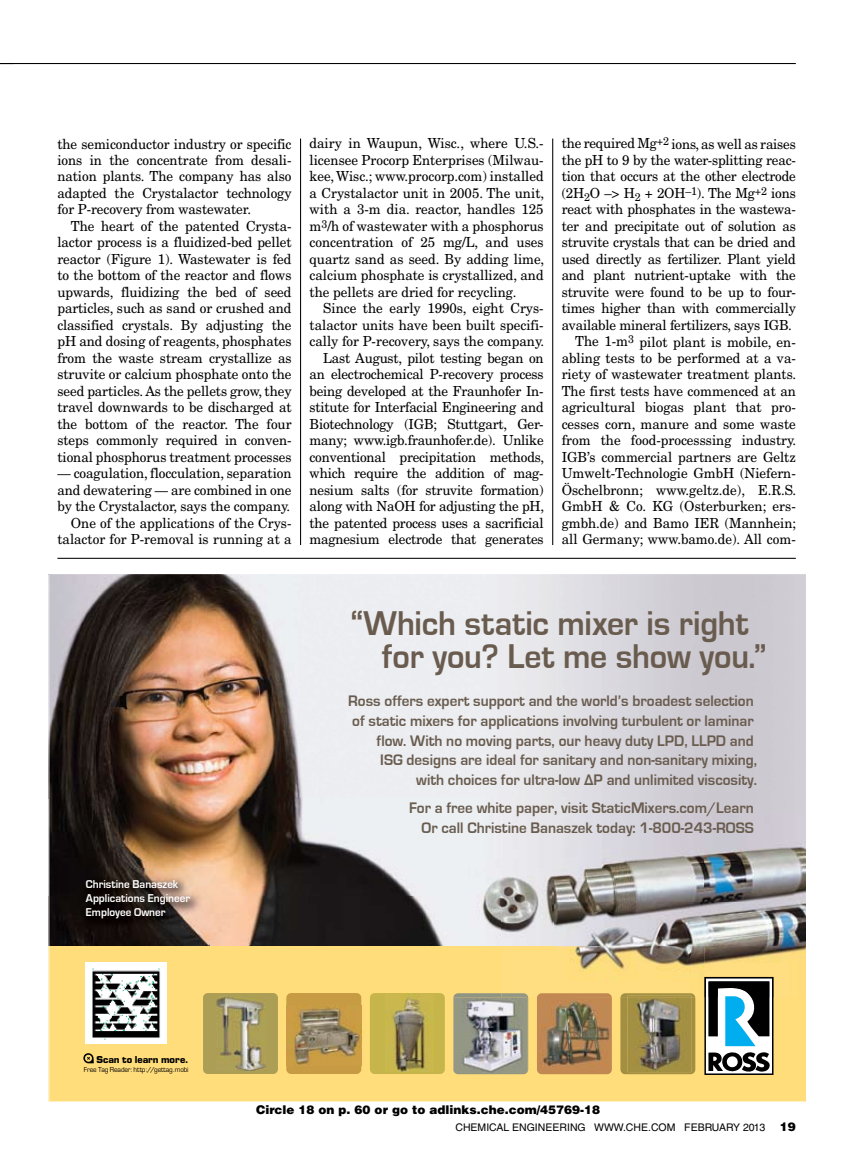
<style>
.page{position:relative;width:851px;height:1161px;background:#fff}
.page>*{position:absolute;margin:0;border:0;box-sizing:border-box;transform-origin:0 0}
.t1{font:700 35.4px/32.5px "Eurostile";letter-spacing:-.005em;color:#695c4f;scale:.95 1}
.t2{font:700 15.75px/19.5px "Eurostile";color:#695c4f;text-align:right;scale:.96 1}
.t3{font:13.8px/16.5px "New Century Schlbk LT Std";letter-spacing:-.015em;color:#000;text-align:justify;scale:.96 1}
.t4{font:condensed 12px "Eurostile";color:#000;scale:.95 1}
.t5{font:900 12px "Helvetica LT Std";color:#000}
.t6{font:700 11.7px/14.4px "Eurostile";color:#fff;scale:.95 1}
.t7{font:10.5px "Helvetica LT Std";color:#000}
.t8{font:700 9.3px "Eurostile";color:#000}
.t9{font:6.75px "Eurostile";letter-spacing:-.02em;color:#000;scale:.93 1}
.s1{color:#8cc63f}
.s2{color:#9d9fa2}
.s3{font-weight:900;font-size:12px}
</style>
<div class="page">
<hr style="left:0;top:63px;width:795px;height:1px;background:#000">
<hr style="left:300px;top:139px;width:1px;height:406px;background:#000">
<hr style="left:552px;top:139px;width:1px;height:406px;background:#000">
<hr style="left:57px;top:558px;width:738px;height:1px;background:#000">
<img style="left:48px;top:575px;width:757px;height:527px">
<p class="t3" style="left:561px;top:135px;width:245px">the required Mg<sup>+2</sup> ions, as well as raises</p>
<p class="t3" style="left:561px;top:152px;width:245px">the pH to 9 by the water-splitting reac-</p>
<p class="t3" style="left:561px;top:168px;width:245px">tion that occurs at the other electrode</p>
<p class="t3" style="left:561px;top:185px;width:245px">(2H<sub>2</sub>O –&gt; H<sub>2</sub> + 2OH<sup>–1</sup>). The Mg<sup>+2</sup> ions</p>
<p class="t3" style="left:561px;top:201px;width:245px">react with phosphates in the wastewa-</p>
<p class="t3" style="left:561px;top:218px;width:245px">ter and precipitate out of solution as</p>
<p class="t3" style="left:561px;top:234px;width:245px">struvite crystals that can be dried and</p>
<p class="t3" style="left:561px;top:251px;width:245px">used directly as fertilizer. Plant yield</p>
<p class="t3" style="left:561px;top:267px;width:245px">and plant nutrient-uptake with the</p>
<p class="t3" style="left:561px;top:284px;width:245px">struvite were found to be up to four-</p>
<p class="t3" style="left:561px;top:300px;width:245px">times higher than with commercially</p>
<p class="t3" style="left:561px;top:317px;width:241px">available mineral fertilizers, says IGB.</p>
<p class="t3" style="left:575px;top:333px;width:231px">The 1-m<sup>3</sup> pilot plant is mobile, en-</p>
<p class="t3" style="left:561px;top:350px;width:245px">abling tests to be performed at a va-</p>
<p class="t3" style="left:561px;top:366px;width:246px">riety of wastewater treatment plants.</p>
<p class="t3" style="left:561px;top:383px;width:245px">The first tests have commenced at an</p>
<p class="t3" style="left:561px;top:399px;width:245px">agricultural biogas plant that pro-</p>
<p class="t3" style="left:561px;top:416px;width:245px">cesses corn, manure and some waste</p>
<p class="t3" style="left:561px;top:432px;width:246px">from the food-processsing industry.</p>
<p class="t3" style="left:561px;top:449px;width:245px">IGB’s commercial partners are Geltz</p>
<p class="t3" style="left:561px;top:465px;width:245px">Umwelt-Technologie GmbH (Niefern-</p>
<p class="t3" style="left:561px;top:482px;width:246px">Öschelbronn; www.geltz.de), E.R.S.</p>
<p class="t3" style="left:561px;top:498px;width:245px">GmbH &amp; Co. KG (Osterburken; ers-</p>
<p class="t3" style="left:561px;top:515px;width:246px">gmbh.de) and Bamo IER (Mannhein;</p>
<p class="t3" style="left:561px;top:531px;width:245px">all Germany; www.bamo.de). All com-</p>
<p class="t3" style="left:309px;top:135px;width:246px">dairy in Waupun, Wisc., where U.S.- licensee Procorp Enterprises (Milwau&shy;kee, Wisc.; www.procorp.com) installed a Crystalactor unit in 2005. The unit, with a 3-m dia. reactor, handles 125 m<sup>3</sup>/h of wastewater with a phosphorus concentration of 25 mg/L, and uses quartz sand as seed. By adding lime, calcium phosphate is crystallized, and the pellets are dried for recycling.</p>
<p class="t3" style="left:309px;top:300px;width:246px;text-align:right">Since the early 1990s, eight Crys&shy;talactor units have been built specifi&shy;cally for P-recovery, says the company.<br>Last August, pilot testing began on an electrochemical P-recovery process being developed at the Fraunhofer In&shy;stitute for Interfacial Engineering and Biotechnology (IGB; Stuttgart, Ger&shy;many; www.igb.fraunhofer.de). Unlike conventional precipitation methods, which require the addition of mag&shy;nesium salts (for struvite formation) along with NaOH for adjusting the pH, the patented process uses a sacrificial magnesium electrode that generates</p>
<p class="t3" style="left:57px;top:135px;width:245px">the semiconductor industry or specific ions in the concentrate from desali&shy;nation plants. The company has also adapted the Crystalactor technology for P-recovery from wastewater.</p>
<p class="t3" style="left:57px;top:218px;width:245px;text-indent:14px">The heart of the patented Crysta&shy;lactor process is a fluidized-bed pellet reactor (Figure 1). Wastewater is fed to the bottom of the reactor and flows upwards, fluidizing the bed of seed particles, such as sand or crushed and classified crystals. By adjusting the pH and dosing of reagents, phosphates from the waste stream crystallize as struvite or calcium phosphate onto the seed particles. As the pellets grow, they travel downwards to be discharged at the bottom of the reactor. The four steps commonly required in conven&shy;tional phosphorus treatment processes</p>
<p class="t3" style="left:57px;top:465px;width:245px;text-align:right">— coagulation, flocculation, separation and dewatering — are combined in one by the Crystalactor, says the company.<br>One of the applications of the Crys&shy;talactor for P-removal is running at a</p>
<p class="t4" style="left:29px;top:445px;width:740px">RO-2931C Christine B. - Motionless Mixer 1/2 pg Ad for Chem. Engineering | <span class="s1">Size (Live): 7” x 4.875 ”</span> <span class="s2">4-C</span> | Date: 01/04/13 | SCD#12ROSS112</p>
<p class="t6" style="left:86px;top:877px;width:111px">Christine Banaszek<br>Applications Engineer<br>Employee Owner</p>
<p class="t8" style="left:96px;top:1053px;width:94px">Scan to learn more.</p>
<p class="t9" style="left:84px;top:1065px;width:114px">Free Tag Reader: http://gettag.mobi</p>
<h1 class="t1" style="left:382px;top:608px;width:406px;text-indent:-31px">“Which static mixer is right for you? Let me show you.”</h1>
<p class="t2" style="left:348px;top:692px;width:427px">Ross offers expert support and the world’s broadest selection of static mixers for applications involving turbulent or laminar flow. With no moving parts, our heavy duty LPD, LLPD and<br>ISG designs are ideal for sanitary and non-sanitary mixing,<br>with choices for ultra-low ∆P and unlimited viscosity.</p>
<p class="t2" style="left:409px;top:798px;width:360px">For a free white paper, visit StaticMixers.com/Learn<br>Or call Christine Banaszek today: 1-800-243-ROSS</p>
<p class="t5" style="left:256px;top:1102px;width:345px">Circle 18 on p. 60 or go to adlinks.che.com/45769-18</p>
<p class="t7" style="left:455px;top:1121px;width:342px">CHEMICAL ENGINEERING WWW.CHE.COM FEBRUARY 2013 <span class="s3">19</span></p>
</div>
